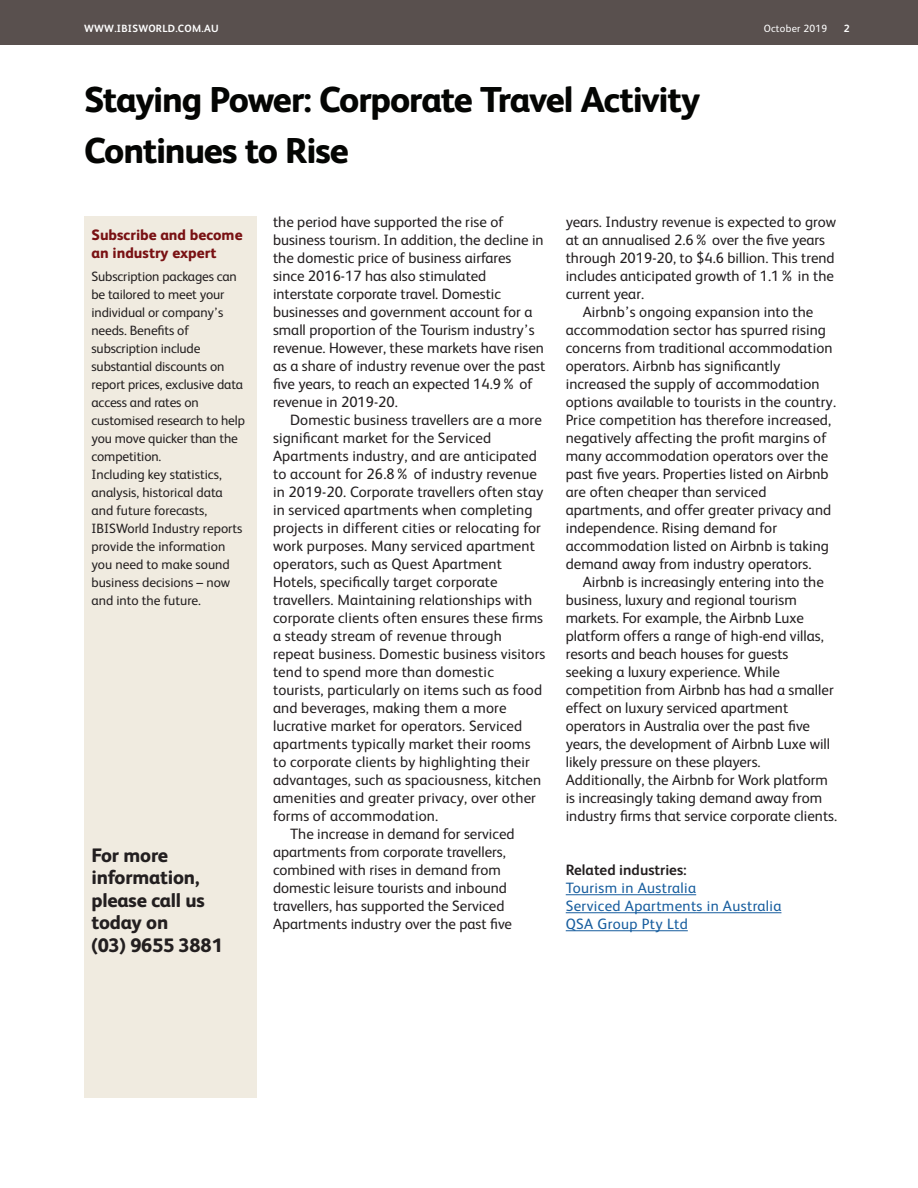
<style>
.page{position:relative;width:918px;height:1188px;background:#fff}
.page>*{position:absolute;margin:0;border:0;box-sizing:border-box;transform-origin:0 0}
.t1{font:800 36px/51px "FS Albert";letter-spacing:-.035em;color:#040503}
.Body{font:800 19.5px/22.5px "FS Albert";letter-spacing:-.01em;color:#231f20}
.Body-2{font:15px/18px "FS Albert";color:#231f20}
.Intro{font:15px "FS Albert";letter-spacing:.025em;color:#175d9e}
.Intro-2{font:700 15px/18px "FS Albert";color:#231f20}
.Subhead{font:800 15px/18px "FS Albert";color:#791113}
.Intro-3{font:13.5px/18px "FS Albert";letter-spacing:-.01em;color:#231f20}
.Body-3{font:13.5px/18px "FS Albert";color:#231f20}
.t2{font:700 10.5px "FS Albert";letter-spacing:.025em;color:#fff}
.t3{font:10.5px "FS Albert";letter-spacing:.025em;color:#fff}
.s1{font-weight:400;color:#175d9e}
</style>
<div class="page">
<div style="left:0;top:0;width:918px;height:45px;background:#59504e"></div>
<hr style="left:566px;top:894px;width:130px;height:1px;background:#175d9e">
<hr style="left:566px;top:912px;width:215px;height:1px;background:#175d9e">
<hr style="left:566px;top:930px;width:122px;height:1px;background:#175d9e">
<div style="left:84px;top:216px;width:172px;height:882px;background:#f0ebe0"></div>
<p class="t2" style="left:84px;top:22px;width:136px">WWW.IBISWORLD.COM.AU</p>
<p class="t3" style="left:764px;top:22px;width:65px">October 2019</p>
<p class="t2" style="left:844px;top:22px;width:7px">2</p>
<h1 class="t1" style="left:84px;top:72px;width:618px">Staying Power: Corporate Travel Activity<br>Continues to Rise</h1>
<p class="Subhead" style="left:92px;top:225px;width:153px">Subscribe and become an industry expert</p>
<p class="Intro-3" style="left:92px;top:267px;width:155px">Subscription packages can be tailored to meet your individual or company’s needs. Benefits of subscription include substantial discounts on report prices, exclusive data access and rates on customised research to help you move quicker than the competition.</p>
<p class="Body-3" style="left:92px;top:465px;width:153px">Including key statistics, analysis, historical data and future forecasts,<br>IBISWorld Industry reports provide the information you need to make sound business decisions – now and into the future.</p>
<p class="Body" style="left:92px;top:843px;width:133px">For more information, please call us today on<br>(03) 9655 3881</p>
<p class="Body-2" style="left:273px;top:212px;width:274px">the period have supported the rise of business tourism. In addition, the decline in the domestic price of business airfares since 2016-17 has also stimulated interstate corporate travel. Domestic businesses and government account for a small proportion of the Tourism industry’s revenue. However, these markets have risen as a share of industry revenue over the past five years, to reach an expected 14.9% of revenue in 2019-20.</p>
<p class="Body-2" style="left:273px;top:410px;width:274px;text-indent:17px">Domestic business travellers are a more significant market for the Serviced Apartments industry, and are anticipated to account for 26.8% of industry revenue in 2019-20. Corporate travellers often stay in serviced apartments when completing projects in different cities or relocating for work purposes. Many serviced apartment operators, such as Quest Apartment Hotels, specifically target corporate travellers. Maintaining relationships with corporate clients often ensures these firms a steady stream of revenue through repeat business. Domestic business visitors tend to spend more than domestic tourists, particularly on items such as food and beverages, making them a more lucrative market for operators. Serviced apartments typically market their rooms to corporate clients by highlighting their advantages, such as spaciousness, kitchen amenities and greater privacy, over other forms of accommodation.</p>
<p class="Body-2" style="left:273px;top:824px;width:243px;text-indent:17px">The increase in demand for serviced apartments from corporate travellers, combined with rises in demand from domestic leisure tourists and inbound travellers, has supported the Serviced Apartments industry over the past five</p>
<p class="Body-2" style="left:566px;top:212px;width:272px">years. Industry revenue is expected to grow at an annualised 2.6% over the five years through 2019-20, to $4.6 billion. This trend includes anticipated growth of 1.1% in the current year.</p>
<p class="Body-2" style="left:566px;top:302px;width:272px;text-indent:17px">Airbnb’s ongoing expansion into the accommodation sector has spurred rising concerns from traditional accommodation operators. Airbnb has significantly increased the supply of accommodation options available to tourists in the country.<br>Price competition has therefore increased, negatively affecting the profit margins of many accommodation operators over the past five years. Properties listed on Airbnb are often cheaper than serviced apartments, and offer greater privacy and independence. Rising demand for accommodation listed on Airbnb is taking demand away from industry operators.</p>
<p class="Body-2" style="left:566px;top:572px;width:273px;text-indent:17px">Airbnb is increasingly entering into the business, luxury and regional tourism markets. For example, the Airbnb Luxe platform offers a range of high-end villas, resorts and beach houses for guests seeking a luxury experience. While competition from Airbnb has had a smaller effect on luxury serviced apartment operators in Australia over the past five years, the development of Airbnb Luxe will likely pressure on these players.<br>Additionally, the Airbnb for Work platform is increasingly taking demand away from industry firms that service corporate clients.</p>
<p class="Intro-2" style="left:566px;top:861px;width:132px">Related industries:<br><span class="s1">Tourism in Australia</span></p>
<p class="Intro" style="left:566px;top:896px;width:217px">Serviced Apartments in Australia</p>
<p class="Intro" style="left:566px;top:914px;width:124px">QSA Group Pty Ltd</p>
</div>
